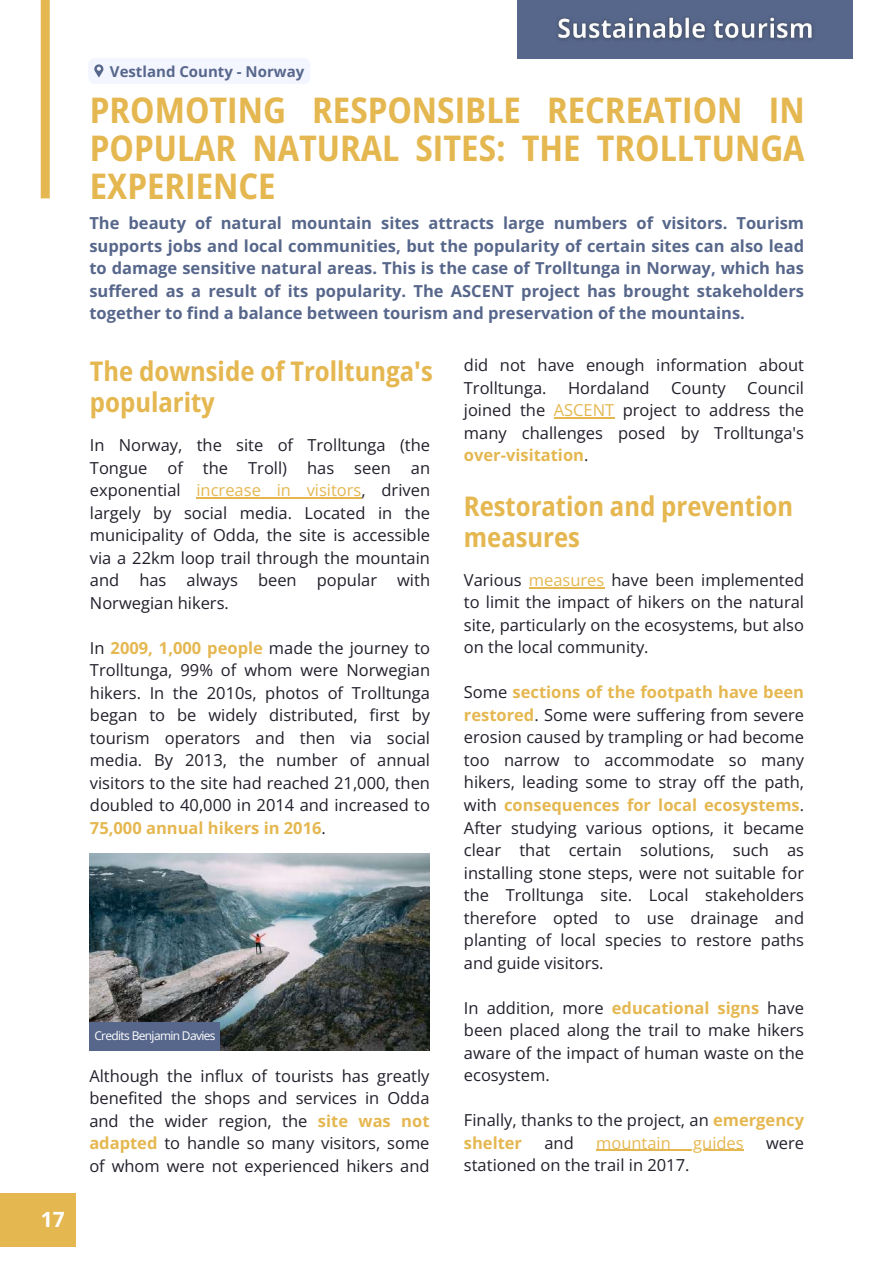
<style>
.page{position:relative;width:893px;height:1264px;background:#fff}
.page>*{position:absolute;margin:0;border:0;box-sizing:border-box;transform-origin:0 0}
.t1{font:700 semi-condensed 35.25px/38.2px "Open Sans";color:#e5b750;text-align:justify}
.t2{font:700 semi-condensed 27px/31.5px "Open Sans";color:#e5b750}
.t3{font:700 21px "Open Sans";color:#fff}
.t4{font:16.5px/22.5px "Open Sans";color:#231f2b;text-align:justify}
.t5{font:700 16.5px/22.5px "Open Sans";color:#57678b;text-align:justify}
.t6{font:16.5px "Open Sans";color:#e5b750}
.t7{font:700 15px "Open Sans";color:#57678b}
.t8{font:12px "Open Sans";letter-spacing:-.055em;color:#fff}
.s1{color:#e5b750}
.s2{font-weight:700;color:#e5b750}
</style>
<div class="page">
<div style="left:41px;top:0;width:9px;height:198px;background:#e5b750"></div>
<img style="left:90px;top:853px;width:340px;height:197px">
<hr style="left:196px;top:497px;width:165px;height:1px;background:#e5b750">
<hr style="left:529px;top:587px;width:75px;height:1px;background:#e5b750">
<hr style="left:596px;top:1149px;width:147px;height:1px;background:#e5b750">
<hr style="left:553px;top:417px;width:61px;height:1px;background:#e5b750">
<div style="left:0;top:1193px;width:76px;height:53px;background:#e5b750"></div>
<div style="left:517px;top:0;width:335px;height:59px;background:#57678b"></div>
<img style="left:557px;top:16px;width:256px;height:25px">
<div style="left:90px;top:1022px;width:130px;height:28px;background:#57678b"></div>
<div style="left:88px;top:58px;width:222px;height:26px;background:#f4f6ff;border-radius:7px"></div>
<svg style="left:94px;top:64px;width:9px;height:14px"></svg>
<p class="t3" style="left:41px;top:1204px;width:25px">17</p>
<p class="t7" style="left:110px;top:61px;width:196px">Vestland County - Norway</p>
<h1 class="t1" style="left:90px;top:90px;width:716px">PROMOTING RESPONSIBLE RECREATION IN POPULAR NATURAL SITES: THE TROLLTUNGA EXPERIENCE</h1>
<p class="t5" style="left:89px;top:211px;width:716px">The beauty of natural mountain sites attracts large numbers of visitors. Tourism supports jobs and local communities, but the popularity of certain sites can also lead to damage sensitive natural areas. This is the case of Trolltunga in Norway, which has suffered as a result of its popularity. The ASCENT project has brought stakeholders together to find a balance between tourism and preservation of the mountains.</p>
<h2 class="t2" style="left:90px;top:354px;width:344px">The downside of Trolltunga's popularity</h2>
<p class="t4" style="left:464px;top:353px;width:341px">did not have enough information about<br>Trolltunga.</p>
<p class="t4" style="left:464px;top:376px;width:341px;text-indent:283px">Council joined the <span class="s1">ASCENT</span> project to address the many challenges posed by Trolltunga's <span class="s2">over-visitation</span>.</p>
<p class="t4" style="left:568px;top:376px;width:83px">Hordaland</p>
<p class="t4" style="left:671px;top:376px;width:56px">County</p>
<p class="t4" style="left:90px;top:433px;width:342px">In Norway, the site of Trolltunga (the Tongue of the Troll) has seen an exponential <span class="s1">increase in visitors</span>, driven largely by social media. Located in the municipality of Odda, the site is accessible via a 22km loop trail through the mountain and has always been popular with Norwegian hikers.</p>
<p class="t4" style="left:90px;top:636px;width:341px">In <span class="s2">2009, 1,000 people</span> made the journey to Trolltunga, 99% of whom were Norwegian hikers. In the 2010s, photos of Trolltunga began to be widely distributed, first by tourism operators and then via social media. By 2013, the number of annual visitors to the site had reached 21,000, then doubled to 40,000 in 2014 and increased to <span class="s2">75,000 annual hikers in 2016</span>.</p>
<h2 class="t2" style="left:464px;top:489px;width:330px">Restoration and prevention measures</h2>
<p class="t4" style="left:464px;top:568px;width:341px">Various <span class="s1">measures</span> have been implemented to limit the impact of hikers on the natural site, particularly on the ecosystems, but also on the local community.</p>
<p class="t4" style="left:464px;top:680px;width:341px">Some <span class="s2">sections of the footpath have been restored</span>. Some were suffering from severe erosion caused by trampling or had become too narrow to accommodate so many hikers, leading some to stray off the path, with <span class="s2">consequences for local ecosystems</span>.<br>After studying various options, it became clear that certain solutions, such as installing stone steps, were not suitable for the Trolltunga site. Local stakeholders therefore opted to use drainage and planting of local species to restore paths and guide visitors.</p>
<p class="t4" style="left:464px;top:995px;width:341px">In addition, more <span class="s2">educational signs</span> have been placed along the trail to make hikers aware of the impact of human waste on the ecosystem.</p>
<p class="t4" style="left:464px;top:1108px;width:341px">Finally, thanks to the project, an <span class="s2">emergency shelter</span></p>
<p class="t8" style="left:94px;top:1027px;width:123px">Credits Benjamin Davies</p>
<p class="t4" style="left:89px;top:1063px;width:341px">Although the influx of tourists has greatly benefited the shops and services in Odda and the wider region, the <span class="s2">site was not adapted</span> to handle so many visitors, some of whom were not experienced hikers and</p>
<p class="t4" style="left:544px;top:1130px;width:31px">and</p>
<p class="t6" style="left:596px;top:1130px;width:76px">mountain</p>
<p class="t6" style="left:693px;top:1130px;width:52px">guides</p>
<p class="t4" style="left:766px;top:1130px;width:40px">were</p>
<p class="t4" style="left:464px;top:1153px;width:227px">stationed on the trail in 2017.</p>
</div>
